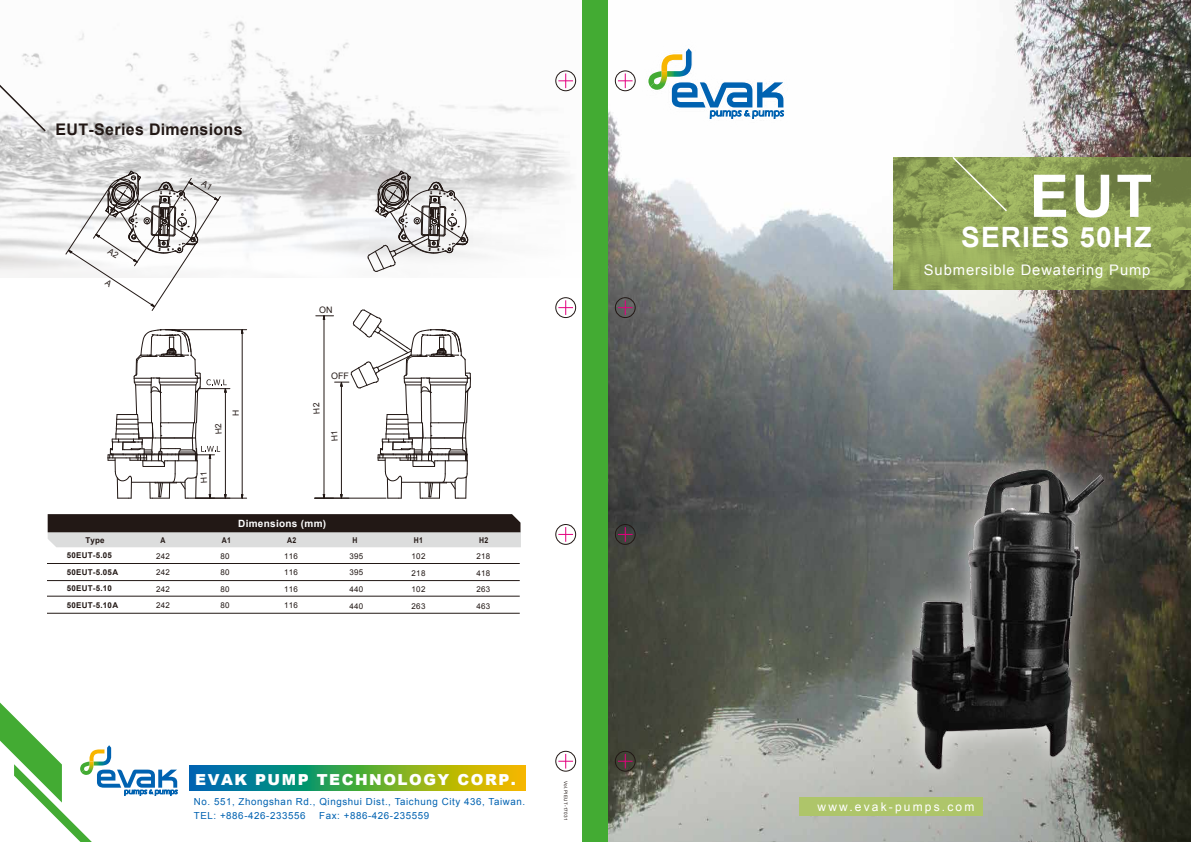
<style>
.page{position:relative;width:1191px;height:842px;background:#fff}
.page>*{position:absolute;margin:0;border:0;box-sizing:border-box;transform-origin:0 0}
.t1{font:700 58.9px "Arial";color:#fff}
.t2{font:700 28px "Arial";letter-spacing:.04em;color:#fff}
.t3{font:700 16px "Arial";letter-spacing:.02em;color:#221815}
.t4{font:900 15.2px "Arial";letter-spacing:.1em;color:#fff}
.t5{font:14.5px "Arial";letter-spacing:.06em;color:#fff}
.t6{font:12px "Arial";letter-spacing:.18em;color:#fff}
.t7{font:700 10px "Arial";letter-spacing:.03em;color:#fff}
.t8{font:9.7px/14.1px "Arial";letter-spacing:.06em;color:#0062b1}
.t9{font:8.9px "Arial";color:#221815}
.t10{font:8.5px "Arial";color:#221815}
.t11{font:8px/16.5px "Arial";letter-spacing:.03em;color:#221815;text-align:justify}
.t12{font:700 8px/16.5px "Arial";letter-spacing:.03em;color:#221815}
.t13{font:700 8px "Arial";letter-spacing:.03em;color:#221815;scale:.87 1}
.t14{font:4.6px "Arial";letter-spacing:.06em;color:#221815}
</style>
<div class="page">
<img style="left:22px;top:0;width:561px;height:277px">
<img style="left:608px;top:0;width:583px;height:842px">
<div style="left:799px;top:798px;width:183px;height:18px;background:#aec56a"></div>
<svg style="left:189px;top:765px;width:337px;height:26px;background:#5a9e49"></svg>
<svg style="left:893px;top:157px;width:298px;height:133px;background:#8da056"></svg>
<div style="left:583px;top:0;width:25px;height:842px;background:#43ab33"></div>
<svg style="left:950px;top:155px;width:58px;height:58px;background:#9bae65"></svg>
<img style="left:640px;top:41px;width:151px;height:86px">
<img style="left:644px;top:45px;width:144px;height:78px">
<img style="left:647px;top:47px;width:138px;height:73px">
<svg style="left:648px;top:48px;width:135px;height:72px"></svg>
<svg style="left:0;top:702px;width:177px;height:140px"></svg>
<img style="left:877px;top:434px;width:261px;height:369px">
<img style="left:891px;top:441px;width:230px;height:342px">
<hr style="left:47px;top:563px;width:473px;height:1px;background:#221815">
<hr style="left:47px;top:580px;width:473px;height:1px;background:#221815">
<hr style="left:47px;top:596px;width:473px;height:1px;background:#221815">
<hr style="left:47px;top:613px;width:473px;height:1px;background:#221815">
<div style="left:615px;top:71px;width:20px;height:20px;border:1px solid #221815;border-radius:50%"></div>
<svg style="left:618px;top:73px;width:14px;height:15px"></svg>
<div style="left:615px;top:298px;width:20px;height:20px;border:1px solid #221815;border-radius:50%"></div>
<svg style="left:618px;top:300px;width:14px;height:15px"></svg>
<div style="left:615px;top:524px;width:20px;height:20px;border:1px solid #221815;border-radius:50%"></div>
<svg style="left:618px;top:527px;width:14px;height:15px"></svg>
<div style="left:615px;top:751px;width:20px;height:20px;border:1px solid #221815;border-radius:50%"></div>
<svg style="left:618px;top:754px;width:14px;height:14px"></svg>
<div style="left:555px;top:71px;width:21px;height:20px;border:1px solid #221815;border-radius:50%"></div>
<svg style="left:558px;top:73px;width:15px;height:15px"></svg>
<div style="left:555px;top:298px;width:21px;height:20px;border:1px solid #221815;border-radius:50%"></div>
<svg style="left:558px;top:300px;width:15px;height:15px"></svg>
<div style="left:555px;top:524px;width:21px;height:20px;border:1px solid #221815;border-radius:50%"></div>
<svg style="left:558px;top:527px;width:15px;height:15px"></svg>
<div style="left:555px;top:751px;width:21px;height:20px;border:1px solid #221815;border-radius:50%"></div>
<svg style="left:558px;top:754px;width:15px;height:14px"></svg>
<svg style="left:0;top:75px;width:521px;height:472px"></svg>
<h3 class="t3" style="left:56px;top:119px;width:188px">EUT-Series Dimensions</h3>
<p class="t9" style="left:319px;top:305px;width:15px">ON</p>
<p class="t10" style="left:230px;top:416px;width:8px;rotate:-90deg">H</p>
<p class="t9" style="left:331px;top:370px;width:19px">OFF</p>
<p class="t7" style="left:238px;top:516px;width:89px">Dimensions (mm)</p>
<p class="t12" style="left:85px;top:532px;width:21px">Type</p>
<p class="t13" style="left:161px;top:535px;width:7px">A</p>
<p class="t13" style="left:222px;top:535px;width:12px">A1</p>
<p class="t13" style="left:287px;top:535px;width:12px">A2</p>
<p class="t13" style="left:352px;top:535px;width:7px">H</p>
<p class="t13" style="left:414px;top:535px;width:12px">H1</p>
<p class="t13" style="left:479px;top:535px;width:12px">H2</p>
<p class="t12" style="left:67px;top:548px;width:53px">50EUT-5.05<br>50EUT-5.05A<br>50EUT-5.10<br>50EUT-5.10A</p>
<p class="t11" style="left:156px;top:548px;width:15px">242<br>242<br>242<br>242</p>
<p class="t11" style="left:220px;top:548px;width:11px">80<br>80<br>80<br>80</p>
<p class="t11" style="left:284px;top:548px;width:15px">116<br>116<br>116<br>116</p>
<p class="t11" style="left:349px;top:548px;width:15px">395<br>395<br>440<br>440</p>
<p class="t11" style="left:411px;top:548px;width:15px">102<br>218<br>102<br>263</p>
<p class="t11" style="left:476px;top:548px;width:15px">218<br>418<br>263<br>463</p>
<h3 class="t4" style="left:195px;top:768px;width:322px">EVAK PUMP TECHNOLOGY CORP.</h3>
<p class="t8" style="left:194px;top:795px;width:333px">No. 551, Zhongshan Rd., Qingshui Dist., Taichung City 436, Taiwan.<br>TEL: +886-426-233556</p>
<p class="t8" style="left:319px;top:809px;width:111px">Fax: +886-426-235559</p>
<p class="t14" style="left:569px;top:781px;width:41px;rotate:90deg">Vol.PIEUT-17031</p>
<h1 class="t1" style="left:1029px;top:157px;width:124px">EUT</h1>
<h2 class="t2" style="left:961px;top:218px;width:192px">SERIES 50HZ</h2>
<h3 class="t5" style="left:924px;top:260px;width:228px">Submersible Dewatering Pump</h3>
<p class="t6" style="left:817px;top:799px;width:158px">www.evak-pumps.com</p>
</div>
